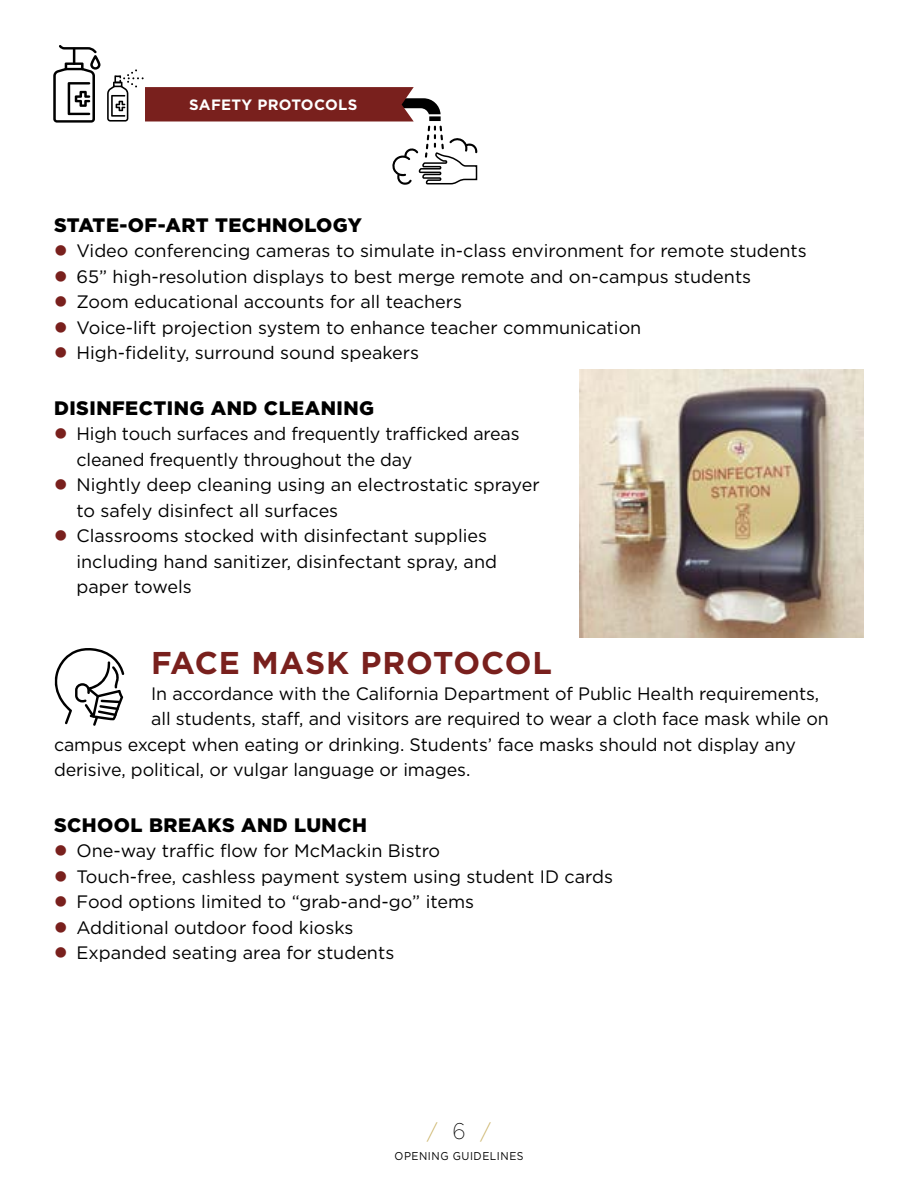
<style>
.page{position:relative;width:918px;height:1188px;background:#fff}
.page>*{position:absolute;margin:0;border:0;box-sizing:border-box;transform-origin:0 0}
.t1{font:700 31.5px "Gotham";letter-spacing:.03em;color:#79201d}
.t2{font:300 21px "Gotham";color:#ceb770}
.t3{font:900 19.5px "Gotham";letter-spacing:.025em;color:#000}
.t4{font:18px/25.5px "Gotham";color:#000}
.t5{font:700 15px "Gotham";letter-spacing:.02em;color:#fff}
.t6{font:11.4px "Gotham";letter-spacing:.05em;color:#000;scale:.93 1}
.s1{color:#79201d}
.s2{font-weight:200;font-size:22.65px;color:#000}
</style>
<div class="page">
<svg style="left:53px;top:45px;width:47px;height:78px"></svg>
<img style="left:579px;top:370px;width:285px;height:268px">
<svg style="left:54px;top:648px;width:70px;height:78px"></svg>
<svg style="left:107px;top:69px;width:371px;height:116px"></svg>
<p class="t5" style="left:189px;top:95px;width:170px">SAFETY PROTOCOLS</p>
<p class="t3" style="left:54px;top:211px;width:309px">STATE-OF-ART TECHNOLOGY</p>
<p class="t4" style="left:54px;top:238px;width:754px"><span class="s1">●</span> Video conferencing cameras to simulate in-class environment for remote students</p>
<p class="t4" style="left:54px;top:263px;width:699px"><span class="s1">●</span> 65” high-resolution displays to best merge remote and on-campus students</p>
<p class="t4" style="left:54px;top:289px;width:410px"><span class="s1">●</span> Zoom educational accounts for all teachers</p>
<p class="t4" style="left:54px;top:314px;width:589px"><span class="s1">●</span> Voice-lift projection system to enhance teacher communication</p>
<p class="t4" style="left:54px;top:340px;width:367px"><span class="s1">●</span> High-fidelity, surround sound speakers</p>
<p class="t3" style="left:54px;top:394px;width:322px">DISINFECTING AND CLEANING</p>
<p class="t4" style="left:76px;top:421px;width:445px;text-indent:-22px"><span class="s1">●</span> High touch surfaces and frequently trafficked areas cleaned frequently throughout the day</p>
<p class="t4" style="left:76px;top:472px;width:465px;text-indent:-22px"><span class="s1">●</span> Nightly deep cleaning using an electrostatic sprayer to safely disinfect all surfaces</p>
<p class="t4" style="left:76px;top:523px;width:422px;text-indent:-22px"><span class="s1">●</span> Classrooms stocked with disinfectant supplies including hand sanitizer, disinfectant spray, and paper towels</p>
<h1 class="t1" style="left:151px;top:642px;width:402px">FACE MASK PROTOCOL</h1>
<p class="t4" style="left:151px;top:680px;width:670px">In accordance with the California Department of Public Health requirements,</p>
<p class="t4" style="left:151px;top:706px;width:679px">all students, staff, and visitors are required to wear a cloth face mask while on</p>
<p class="t4" style="left:54px;top:731px;width:743px">campus except when eating or drinking. Students’ face masks should not display any</p>
<p class="t4" style="left:54px;top:757px;width:418px">derisive, political, or vulgar language or images.</p>
<p class="t3" style="left:54px;top:811px;width:314px">SCHOOL BREAKS AND LUNCH</p>
<p class="t4" style="left:54px;top:838px;width:388px"><span class="s1">●</span> One-way traffic flow for McMackin Bistro</p>
<p class="t4" style="left:54px;top:863px;width:561px"><span class="s1">●</span> Touch-free, cashless payment system using student ID cards</p>
<p class="t4" style="left:54px;top:889px;width:422px"><span class="s1">●</span> Food options limited to “grab-and-go” items</p>
<p class="t4" style="left:54px;top:914px;width:301px"><span class="s1">●</span> Additional outdoor food kiosks</p>
<p class="t4" style="left:54px;top:940px;width:342px"><span class="s1">●</span> Expanded seating area for students</p>
<p class="t2" style="left:427px;top:1119px;width:65px">/ <span class="s2">6</span> /</p>
<p class="t6" style="left:395px;top:1149px;width:140px">OPENING GUIDELINES</p>
</div>
